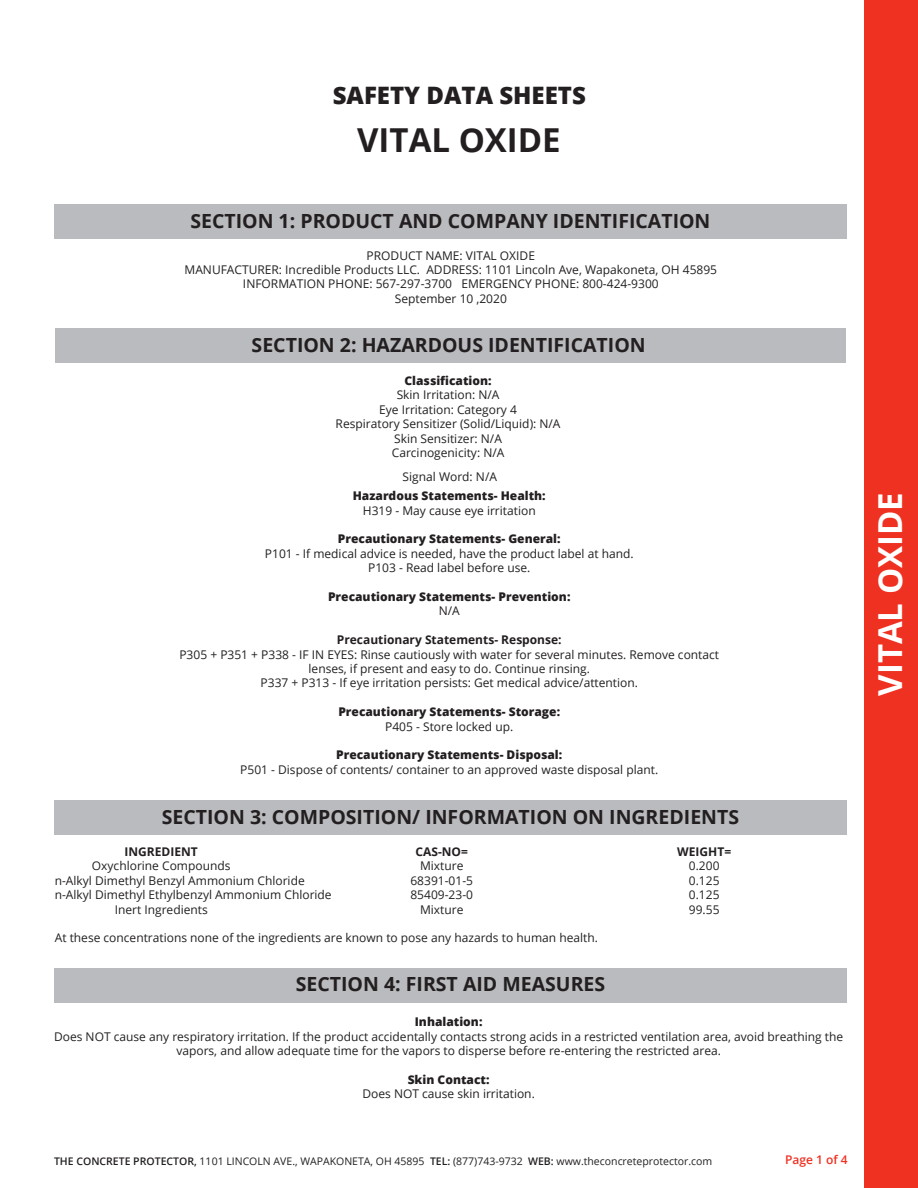
<style>
.page{position:relative;width:918px;height:1188px;background:#fff}
.page>*{position:absolute;margin:0;border:0;box-sizing:border-box;transform-origin:0 0}
.t1{font:700 33px "Open Sans";color:#231f20}
.t2{font:700 33px "Open Sans";color:#fff}
.t3{font:800 24px "Open Sans";color:#231f20}
.t4{font:700 19.5px "Open Sans";color:#231f20}
.t5{font:12px/14.4px "Open Sans";color:#231f20;text-align:center}
.t6{font:800 12px "Open Sans";color:#231f20}
.t7{font:700 12px "Open Sans";color:#231f20}
.t8{font:600 12px "Open Sans";color:#ef3122}
.t9{font:10.5px "Open Sans";color:#231f20}
.s1{font-weight:600}
</style>
<div class="page">
<div style="left:865px;top:0;width:53px;height:1188px;background:#ef3122"></div>
<div style="left:55px;top:204px;width:792px;height:35px;background:#babbbe"></div>
<div style="left:55px;top:328px;width:791px;height:34px;background:#babbbe"></div>
<div style="left:55px;top:800px;width:792px;height:34px;background:#babbbe"></div>
<div style="left:54px;top:968px;width:792px;height:35px;background:#babbbe"></div>
<p class="t3" style="left:333px;top:77px;width:255px">SAFETY DATA SHEETS</p>
<p class="t1" style="left:357px;top:117px;width:205px">VITAL OXIDE</p>
<p class="t4" style="left:190px;top:208px;width:522px">SECTION 1: PRODUCT AND COMPANY IDENTIFICATION</p>
<p class="t5" style="left:367px;top:248px;width:170px">PRODUCT NAME: VITAL OXIDE</p>
<p class="t5" style="left:185px;top:262px;width:534px">MANUFACTURER: Incredible Products LLC. ADDRESS: 1101 Lincoln Ave, Wapakoneta, OH 45895</p>
<p class="t5" style="left:243px;top:277px;width:417px">INFORMATION PHONE: 567-297-3700 EMERGENCY PHONE: 800-424-9300</p>
<p class="t5" style="left:395px;top:291px;width:114px">September 10 ,2020</p>
<p class="t4" style="left:252px;top:331px;width:396px">SECTION 2: HAZARDOUS IDENTIFICATION</p>
<p class="t6" style="left:404px;top:372px;width:89px">Classification:</p>
<p class="t5" style="left:397px;top:388px;width:104px">Skin Irritation: N/A</p>
<p class="t5" style="left:379px;top:402px;width:139px">Eye Irritation: Category 4</p>
<p class="t5" style="left:336px;top:416px;width:226px">Respiratory Sensitizer (Solid/Liquid): N/A</p>
<p class="t5" style="left:394px;top:431px;width:109px">Skin Sensitizer: N/A</p>
<p class="t5" style="left:392px;top:445px;width:114px">Carcinogenicity: N/A</p>
<p class="t5" style="left:403px;top:469px;width:96px">Signal Word: N/A</p>
<p class="t6" style="left:353px;top:487px;width:194px">Hazardous Statements- Health:</p>
<p class="t5" style="left:363px;top:503px;width:174px">H319 - May cause eye irritation</p>
<p class="t6" style="left:338px;top:530px;width:224px">Precautionary Statements- General:</p>
<p class="t5" style="left:265px;top:546px;width:370px">P101 - If medical advice is needed, have the product label at hand.</p>
<p class="t5" style="left:368px;top:560px;width:164px">P103 - Read label before use.</p>
<p class="t6" style="left:328px;top:588px;width:244px">Precautionary Statements- Prevention:</p>
<p class="t5" style="left:439px;top:604px;width:23px">N/A</p>
<p class="t7" style="left:337px;top:631px;width:226px">Precautionary Statements- Response:</p>
<p class="t5" style="left:179px;top:647px;width:541px">P305 + P351 + P338 - IF IN EYES: Rinse cautiously with water for several minutes. Remove contact</p>
<p class="t5" style="left:309px;top:661px;width:283px">lenses, if present and easy to do. Continue rinsing.</p>
<p class="t5" style="left:261px;top:676px;width:379px">P337 + P313 - If eye irritation persists: Get medical advice/attention.</p>
<p class="t6" style="left:338px;top:703px;width:223px">Precautionary Statements- Storage:</p>
<p class="t5" style="left:385px;top:719px;width:130px">P405 - Store locked up.</p>
<p class="t6" style="left:336px;top:746px;width:228px">Precautionary Statements- Disposal:</p>
<p class="t5" style="left:240px;top:762px;width:420px">P501 - Dispose of contents/ container to an approved waste disposal plant.</p>
<p class="t4" style="left:162px;top:803px;width:579px">SECTION 3: COMPOSITION/ INFORMATION ON INGREDIENTS</p>
<p class="t7" style="left:125px;top:843px;width:75px">INGREDIENT</p>
<p class="t7" style="left:415px;top:843px;width:54px">CAS-NO=</p>
<p class="t7" style="left:677px;top:843px;width:55px">WEIGHT=</p>
<p class="t5" style="left:92px;top:859px;width:140px">Oxychlorine Compounds</p>
<p class="t5" style="left:420px;top:859px;width:45px">Mixture</p>
<p class="t5" style="left:689px;top:859px;width:32px">0.200</p>
<p class="t5" style="left:55px;top:873px;width:252px">n-Alkyl Dimethyl Benzyl Ammonium Chloride</p>
<p class="t5" style="left:410px;top:873px;width:64px">68391-01-5</p>
<p class="t5" style="left:689px;top:873px;width:32px">0.125</p>
<p class="t5" style="left:55px;top:887px;width:278px">n-Alkyl Dimethyl Ethylbenzyl Ammonium Chloride</p>
<p class="t5" style="left:410px;top:887px;width:64px">85409-23-0</p>
<p class="t5" style="left:689px;top:887px;width:32px">0.125</p>
<p class="t5" style="left:115px;top:902px;width:95px">Inert Ingredients</p>
<p class="t5" style="left:420px;top:902px;width:45px">Mixture</p>
<p class="t5" style="left:689px;top:902px;width:32px">99.55</p>
<p class="t5" style="left:55px;top:931px;width:545px">At these concentrations none of the ingredients are known to pose any hazards to human health.</p>
<p class="t4" style="left:296px;top:970px;width:311px">SECTION 4: FIRST AID MEASURES</p>
<p class="t6" style="left:415px;top:1013px;width:69px">Inhalation:</p>
<p class="t5" style="left:54px;top:1029px;width:791px">Does NOT cause any respiratory irritation. If the product accidentally contacts strong acids in a restricted ventilation area, avoid breathing the vapors, and allow adequate time for the vapors to disperse before re-entering the restricted area.</p>
<p class="t6" style="left:408px;top:1070px;width:83px">Skin Contact:</p>
<p class="t5" style="left:362px;top:1086px;width:174px">Does NOT cause skin irritation.</p>
<p class="t9" style="left:54px;top:1154px;width:660px"><span class="s1">THE CONCRETE PROTECTOR,</span> 1101 LINCOLN AVE., WAPAKONETA, OH 45895 <span class="s1">TEL:</span> (877)743-9732 <span class="s1">WEB:</span> www.theconcreteprotector.com</p>
<p class="t8" style="left:785px;top:1152px;width:64px">Page 1 of 4</p>
<p class="t2" style="left:867px;top:696px;width:205px;rotate:-90deg">VITAL OXIDE</p>
</div>
